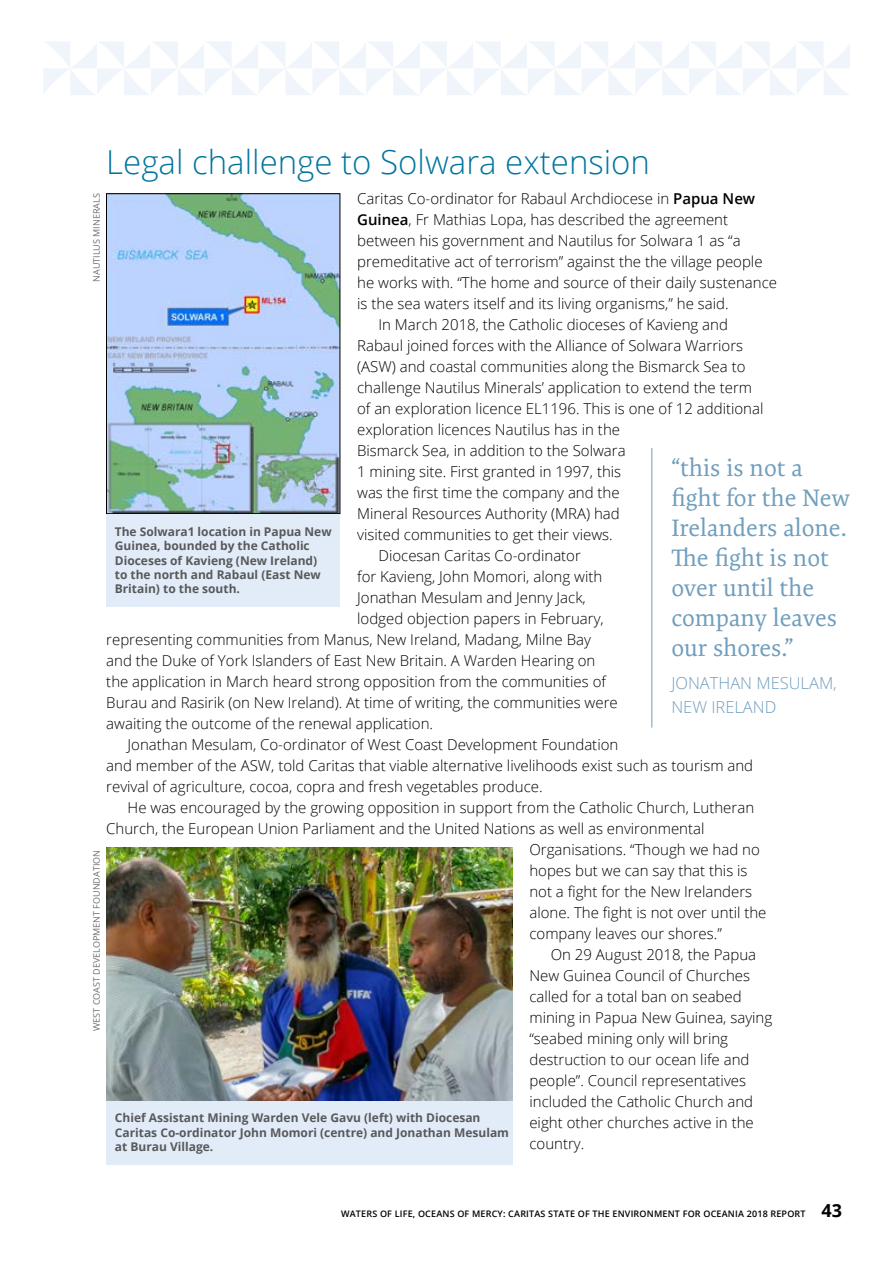
<style>
.page{position:relative;width:893px;height:1263px;background:#fff}
.page>*{position:absolute;margin:0;border:0;box-sizing:border-box;transform-origin:0 0}
.t1{font:300 33px "Open Sans";color:#00769f}
.t2{font:24px/30px "Expo Serif Pro";color:#709ebd}
.t3{font:300 16.5px/24px "Open Sans";color:#709ebd}
.t4{font:300 15px "Open Sans";color:#000}
.t5{font:700 12px/14.4px "Open Sans";color:#58595b}
.t6{font:600 9px "Open Sans";letter-spacing:.02em;color:#000}
.t7{font:9px "Open Sans";color:#6d6e71}
.s1{font-weight:600}
.s2{font-weight:700;font-size:18px}
</style>
<div class="page">
<hr style="left:651px;top:448px;width:1px;height:279px;background:#709ebd">
<div style="left:106px;top:1100px;width:406px;height:65px;background:#e2ecf8"></div>
<img style="left:106px;top:848px;width:406px;height:252px">
<img style="left:108px;top:195px;width:230px;height:317px">
<div style="left:106px;top:193px;width:234px;height:321px;border:1px solid #000"></div>
<div style="left:106px;top:514px;width:234px;height:92px;background:#e2ecf8"></div>
<svg style="left:44px;top:42px;width:805px;height:53px"></svg>
<h1 class="t1" style="left:106px;top:139px;width:545px">Legal challenge to Solwara extension</h1>
<p class="t4" style="left:357px;top:188px;width:400px">Caritas Co-ordinator for Rabaul Archdiocese in <span class="s1">Papua New</span></p>
<p class="t4" style="left:357px;top:209px;width:372px"><span class="s1">Guinea</span>, Fr Mathias Lopa, has described the agreement</p>
<p class="t4" style="left:357px;top:230px;width:385px">between his government and Nautilus for Solwara 1 as “a</p>
<p class="t4" style="left:357px;top:251px;width:407px">premeditative act of terrorism” against the the village people</p>
<p class="t4" style="left:357px;top:272px;width:421px">he works with. “The home and source of their daily sustenance</p>
<p class="t4" style="left:357px;top:293px;width:373px">is the sea waters itself and its living organisms,” he said.</p>
<p class="t4" style="left:378px;top:314px;width:351px">In March 2018, the Catholic dioceses of Kavieng and</p>
<p class="t4" style="left:357px;top:335px;width:388px">Rabaul joined forces with the Alliance of Solwara Warriors</p>
<p class="t4" style="left:357px;top:356px;width:390px">(ASW) and coastal communities along the Bismarck Sea to</p>
<p class="t4" style="left:357px;top:377px;width:396px">challenge Nautilus Minerals’ application to extend the term</p>
<p class="t4" style="left:357px;top:398px;width:408px">of an exploration licence EL1196. This is one of 12 additional</p>
<p class="t4" style="left:357px;top:419px;width:264px">exploration licences Nautilus has in the</p>
<p class="t4" style="left:357px;top:440px;width:270px">Bismarck Sea, in addition to the Solwara</p>
<p class="t4" style="left:357px;top:461px;width:266px">1 mining site. First granted in 1997, this</p>
<p class="t4" style="left:357px;top:482px;width:264px">was the first time the company and the</p>
<p class="t4" style="left:357px;top:503px;width:264px">Mineral Resources Authority (MRA) had</p>
<p class="t4" style="left:357px;top:524px;width:257px">visited communities to get their views.</p>
<p class="t4" style="left:378px;top:545px;width:204px">Diocesan Caritas Co-ordinator</p>
<p class="t4" style="left:357px;top:566px;width:247px">for Kavieng, John Momori, along with</p>
<p class="t4" style="left:357px;top:587px;width:230px">Jonathan Mesulam and Jenny Jack,</p>
<p class="t4" style="left:357px;top:608px;width:248px">lodged objection papers in February,</p>
<p class="t4" style="left:106px;top:629px;width:486px">representing communities from Manus, New Ireland, Madang, Milne Bay</p>
<p class="t4" style="left:106px;top:650px;width:491px">and the Duke of York Islanders of East New Britain. A Warden Hearing on</p>
<p class="t4" style="left:106px;top:671px;width:501px">the application in March heard strong opposition from the communities of</p>
<p class="t4" style="left:106px;top:692px;width:513px">Burau and Rasirik (on New Ireland). At time of writing, the communities were</p>
<p class="t4" style="left:106px;top:713px;width:328px">awaiting the outcome of the renewal application.</p>
<p class="t4" style="left:128px;top:734px;width:492px">Jonathan Mesulam, Co-ordinator of West Coast Development Foundation</p>
<p class="t4" style="left:106px;top:755px;width:648px">and member of the ASW, told Caritas that viable alternative livelihoods exist such as tourism and</p>
<p class="t4" style="left:106px;top:776px;width:438px">revival of agriculture, cocoa, copra and fresh vegetables produce.</p>
<p class="t4" style="left:128px;top:797px;width:628px">He was encouraged by the growing opposition in support from the Catholic Church, Lutheran</p>
<p class="t4" style="left:106px;top:818px;width:600px">Church, the European Union Parliament and the United Nations as well as environmental</p>
<p class="t4" style="left:529px;top:839px;width:232px">Organisations. “Though we had no</p>
<p class="t4" style="left:529px;top:860px;width:220px">hopes but we can say that this is</p>
<p class="t4" style="left:529px;top:881px;width:224px">not a fight for the New Irelanders</p>
<p class="t4" style="left:529px;top:902px;width:239px">alone. The fight is not over until the</p>
<p class="t4" style="left:529px;top:923px;width:194px">company leaves our shores.”</p>
<p class="t4" style="left:551px;top:944px;width:207px">On 29 August 2018, the Papua</p>
<p class="t4" style="left:529px;top:965px;width:222px">New Guinea Council of Churches</p>
<p class="t4" style="left:529px;top:986px;width:214px">called for a total ban on seabed</p>
<p class="t4" style="left:529px;top:1007px;width:244px">mining in Papua New Guinea, saying</p>
<p class="t4" style="left:529px;top:1028px;width:200px">“seabed mining only will bring</p>
<p class="t4" style="left:529px;top:1049px;width:222px">destruction to our ocean life and</p>
<p class="t4" style="left:529px;top:1070px;width:218px">people”. Council representatives</p>
<p class="t4" style="left:529px;top:1091px;width:225px">included the Catholic Church and</p>
<p class="t4" style="left:529px;top:1112px;width:226px">eight other churches active in the</p>
<p class="t4" style="left:529px;top:1133px;width:56px">country.</p>
<p class="t7" style="left:90px;top:282px;width:90px;rotate:-90deg">NAUTILUS MINERALS</p>
<h2 class="t2" style="left:671px;top:453px;width:180px">“this is not a fight for the New<br>Irelanders alone.<br>The fight is not over until the company leaves our shores.”</h2>
<p class="t3" style="left:671px;top:670px;width:167px">JONATHAN MESULAM,<br>NEW IRELAND</p>
<p class="t5" style="left:115px;top:524px;width:218px">The Solwara1 location in Papua New<br>Guinea, bounded by the Catholic<br>Dioceses of Kavieng (New Ireland) to the north and Rabaul (East New<br>Britain) to the south.</p>
<p class="t7" style="left:90px;top:1031px;width:183px;rotate:-90deg">WEST COAST DEVELOPMENT FOUNDATION</p>
<p class="t5" style="left:115px;top:1110px;width:396px">Chief Assistant Mining Warden Vele Gavu (left) with Diocesan<br>Caritas Co-ordinator John Momori (centre) and Jonathan Mesulam at Burau Village.</p>
<p class="t6" style="left:341px;top:1207px;width:502px">WATERS OF LIFE, OCEANS OF MERCY: CARITAS STATE OF THE ENVIRONMENT FOR OCEANIA 2018 REPORT <span class="s2">43</span></p>
</div>
